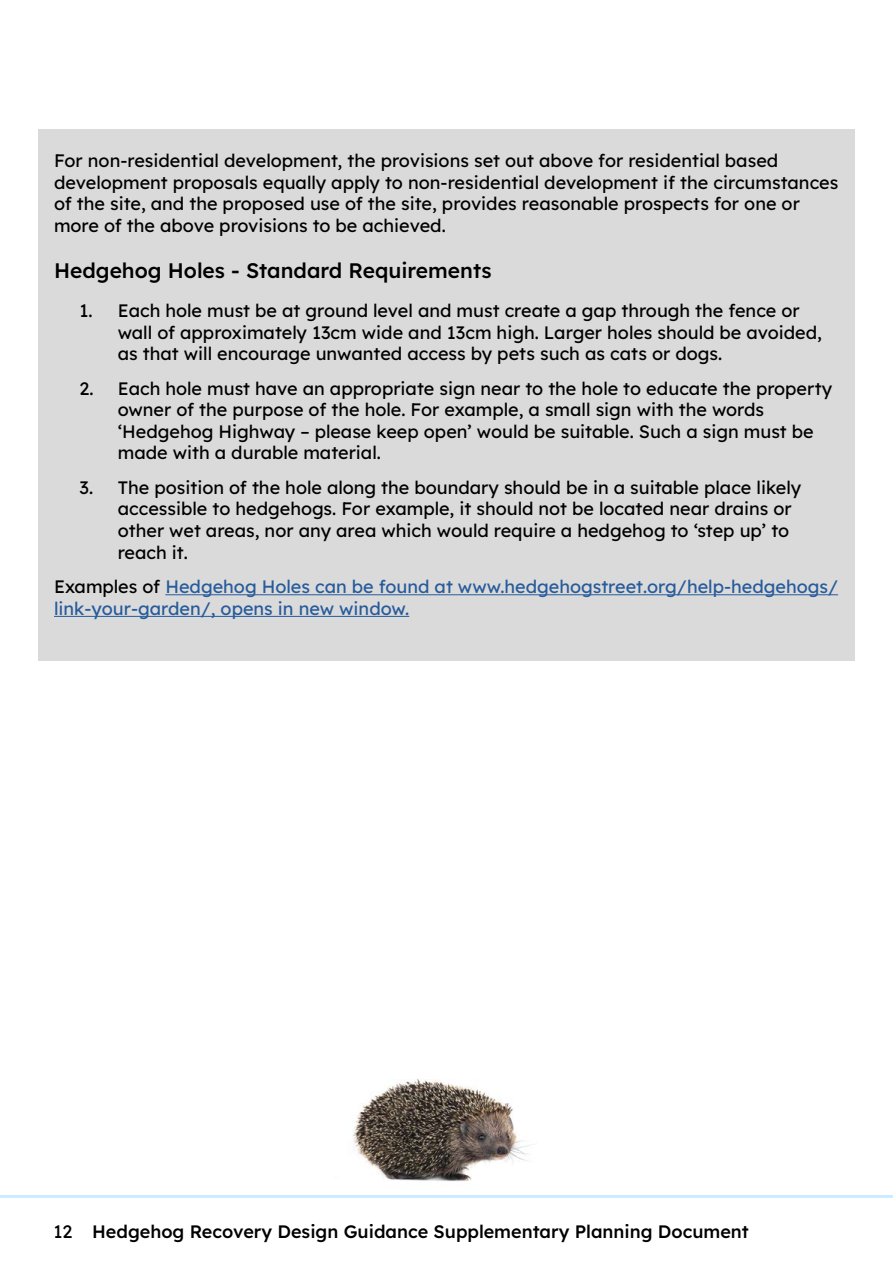
<style>
.page{position:relative;width:893px;height:1263px;background:#fff}
.page>*{position:absolute;margin:0;border:0;box-sizing:border-box;transform-origin:0 0}
.Header_4_bold{font:500 21px "Lexend";color:#000}
._123{font:18px/21.6px "Lexend";color:#000}
.Main_Body{font:18px/21.6px "Lexend";color:#000}
.Main_Body-2{font:18px/21.6px "Lexend";color:#275b9b}
.t1{font:500 18px "Lexend";color:#000}
.s1{color:#000}
.s2{font-weight:400}
</style>
<div class="page">
<hr style="left:0;top:1195px;width:893px;height:3px;background:#ccecff">
<div style="left:38px;top:130px;width:817px;height:531px;background:#dadada"></div>
<hr style="left:165px;top:594px;width:673px;height:1px;background:#275b9b">
<hr style="left:54px;top:616px;width:355px;height:1px;background:#275b9b">
<img style="left:352px;top:1079px;width:178px;height:102px">
<p class="Main_Body" style="left:54px;top:149px;width:786px">For non-residential development, the provisions set out above for residential based development proposals equally apply to non-residential development if the circumstances of the site, and the proposed use of the site, provides reasonable prospects for one or more of the above provisions to be achieved.</p>
<h4 class="Header_4_bold" style="left:54px;top:256px;width:439px">Hedgehog Holes - Standard Requirements</h4>
<p class="_123" style="left:118px;top:299px;width:706px;text-indent:-38px">1. Each hole must be at ground level and must create a gap through the fence or wall of approximately 13cm wide and 13cm high. Larger holes should be avoided, as that will encourage unwanted access by pets such as cats or dogs.</p>
<p class="_123" style="left:118px;top:376px;width:716px;text-indent:-38px">2. Each hole must have an appropriate sign near to the hole to educate the property owner of the purpose of the hole. For example, a small sign with the words ‘Hedgehog Highway – please keep open’ would be suitable. Such a sign must be made with a durable material.</p>
<p class="_123" style="left:118px;top:475px;width:685px;text-indent:-38px">3. The position of the hole along the boundary should be in a suitable place likely accessible to hedgehogs. For example, it should not be located near drains or other wet areas, nor any area which would require a hedgehog to ‘step up’ to reach it.</p>
<p class="Main_Body-2" style="left:54px;top:575px;width:785px"><span class="s1">Examples of</span> Hedgehog Holes can be found at www.hedgehogstreet.org/help-hedgehogs/ link-your-garden/, opens in new window.</p>
<p class="t1" style="left:54px;top:1218px;width:697px"><span class="s2">12</span> Hedgehog Recovery Design Guidance Supplementary Planning Document</p>
</div>
